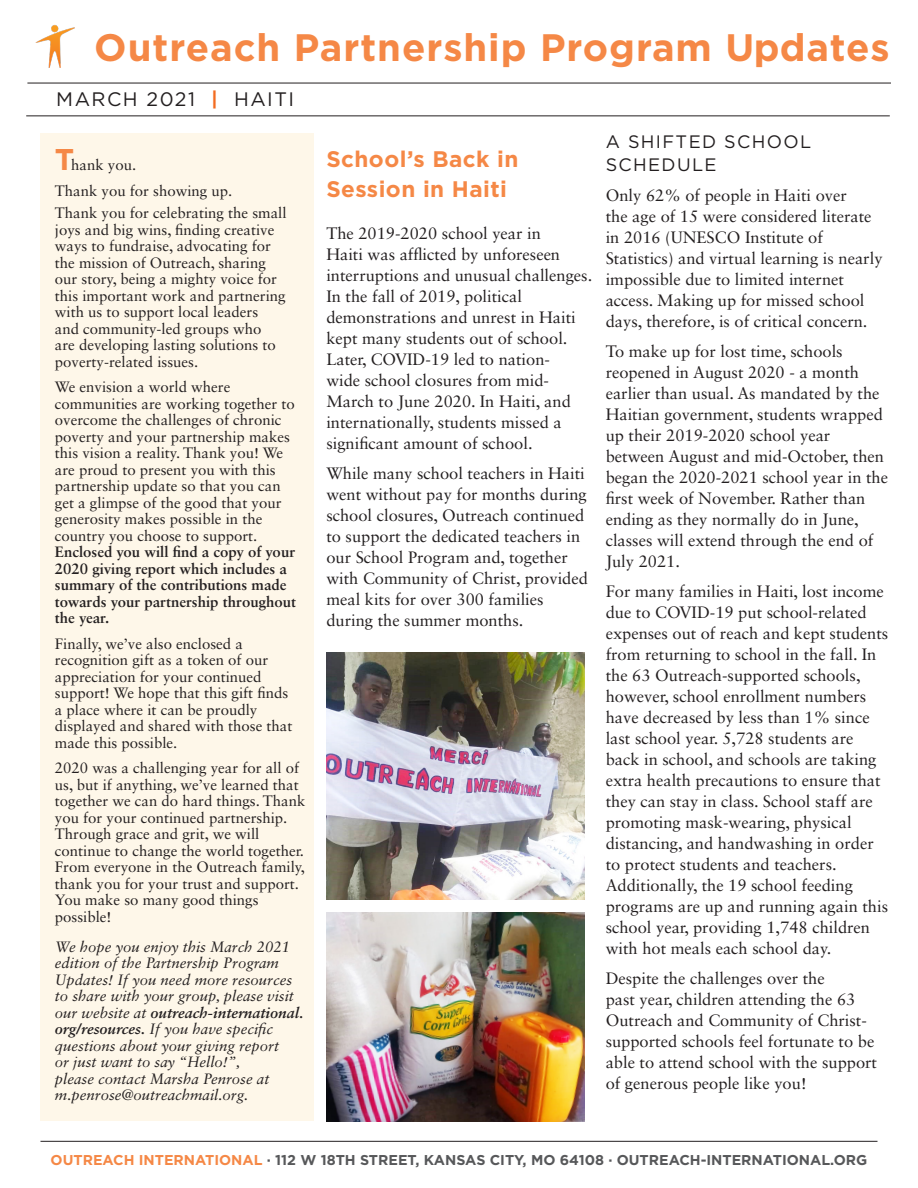
<style>
.page{position:relative;width:918px;height:1188px;background:#fff}
.page>*{position:absolute;margin:0;border:0;box-sizing:border-box;transform-origin:0 0}
.t1{font:700 38.25px "Gotham";letter-spacing:.025em;color:#f58846}
.t2{font:700 22.5px/30px "Gotham";letter-spacing:.02em;color:#f58846}
.t3{font:19.5px "Gotham";letter-spacing:.075em;color:#231f20}
.t4{font:18px "Gotham";letter-spacing:.075em;color:#231f20}
.t5{font:16.5px/21px "Sabon LT Std";color:#231f20}
.t6{font:15px/16.5px "Sabon LT Std";color:#231f20}
.t7{font:italic 15px/16.5px "Sabon LT Std";color:#231f20}
.t8{font:700 15px/16.5px "Sabon LT Std";color:#231f20}
.t9{font:700 14.25px "Gotham";color:#57585a}
.s1{font-weight:700;color:#f36c21}
.s2{font-family:"Gotham";font-weight:700;font-size:30px;color:#f58846}
.s3{font-weight:700}
.s4{color:#f58846}
</style>
<div class="page">
<img style="left:35px;top:25px;width:40px;height:43px">
<img style="left:326px;top:913px;width:258px;height:208px">
<img style="left:326px;top:652px;width:258px;height:248px">
<hr style="left:26px;top:116px;width:864px;height:1px;background:#231f20">
<hr style="left:27px;top:83px;width:864px;height:1px;background:#231f20">
<hr style="left:40px;top:1141px;width:838px;height:1px;background:#231f20">
<div style="left:40px;top:134px;width:274px;height:987px;background:#fef7e9"></div>
<p class="t1" style="left:94px;top:22px;width:797px">Outreach Partnership Program Updates</p>
<p class="t3" style="left:56px;top:86px;width:239px">MARCH 2021 <span class="s1">|</span> HAITI</p>
<p class="t6" style="left:55px;top:157px;width:83px"><span class="s2">T</span>hank you.</p>
<p class="t6" style="left:55px;top:182px;width:179px">Thank you for showing up.</p>
<p class="t6" style="left:55px;top:205px;width:233px">Thank you for celebrating the small joys and big wins, finding creative ways to fundraise, advocating for the mission of Outreach, sharing our story, being a mighty voice for this important work and partnering with us to support local leaders<br>and community-led groups who<br>are developing lasting solutions to poverty-related issues.</p>
<p class="t6" style="left:55px;top:379px;width:241px">We envision a world where communities are working together to overcome the challenges of chronic poverty and your partnership makes this vision a reality. Thank you! We are proud to present you with this partnership update so that you can get a glimpse of the good that your generosity makes possible in the country you choose to support.</p>
<p class="t8" style="left:55px;top:543px;width:243px">Enclosed you will find a copy of your<br>2020 giving report which includes a summary of the contributions made towards your partnership throughout the year.</p>
<p class="t6" style="left:55px;top:635px;width:239px">Finally, we’ve also enclosed a recognition gift as a token of our appreciation for your continued support! We hope that this gift finds a place where it can be proudly displayed and shared with those that made this possible.</p>
<p class="t6" style="left:55px;top:760px;width:252px">2020 was a challenging year for all of us, but if anything, we’ve learned that together we can do hard things. Thank you for your continued partnership.<br>Through grace and grit, we will continue to change the world together.<br>From everyone in the Outreach family, thank you for your trust and support.<br>You make so many good things possible!</p>
<p class="t7" style="left:55px;top:938px;width:250px">We hope you enjoy this March 2021 edition of the Partnership Program Updates! If you need more resources to share with your group, please visit our website at <span class="s3">outreach-international. org/resources.</span> If you have specific questions about your giving report<br>or just want to say “Hello!”,<br>please contact Marsha Penrose at m.penrose@outreachmail.org.</p>
<p class="t2" style="left:326px;top:143px;width:194px">School’s Back in<br>Session in Haiti</p>
<p class="t5" style="left:326px;top:222px;width:267px">The 2019-2020 school year in<br>Haiti was afflicted by unforeseen interruptions and unusual challenges.<br>In the fall of 2019, political demonstrations and unrest in Haiti kept many students out of school.<br>Later, COVID-19 led to nation-<br>wide school closures from mid-<br>March to June 2020. In Haiti, and internationally, students missed a significant amount of school.</p>
<p class="t5" style="left:326px;top:462px;width:263px">While many school teachers in Haiti went without pay for months during school closures, Outreach continued to support the dedicated teachers in our School Program and, together with Community of Christ, provided meal kits for over 300 families during the summer months.</p>
<p class="t4" style="left:606px;top:130px;width:207px">A SHIFTED SCHOOL</p>
<p class="t4" style="left:606px;top:153px;width:112px">SCHEDULE</p>
<p class="t5" style="left:606px;top:184px;width:278px">Only 62% of people in Haiti over<br>the age of 15 were considered literate in 2016 (UNESCO Institute of Statistics) and virtual learning is nearly impossible due to limited internet access. Making up for missed school days, therefore, is of critical concern.</p>
<p class="t5" style="left:606px;top:340px;width:284px">To make up for lost time, schools reopened in August 2020 - a month earlier than usual. As mandated by the Haitian government, students wrapped up their 2019-2020 school year between August and mid-October, then began the 2020-2021 school year in the first week of November. Rather than ending as they normally do in June, classes will extend through the end of July 2021.</p>
<p class="t5" style="left:606px;top:580px;width:284px">For many families in Haiti, lost income due to COVID-19 put school-related expenses out of reach and kept students from returning to school in the fall. In the 63 Outreach-supported schools, however, school enrollment numbers have decreased by less than 1% since last school year. 5,728 students are back in school, and schools are taking extra health precautions to ensure that they can stay in class. School staff are promoting mask-wearing, physical distancing, and handwashing in order to protect students and teachers.<br>Additionally, the 19 school feeding programs are up and running again this school year, providing 1,748 children with hot meals each school day.</p>
<p class="t5" style="left:606px;top:967px;width:273px">Despite the challenges over the<br>past year, children attending the 63<br>Outreach and Community of Christ&shy;supported schools feel fortunate to be able to attend school with the support of generous people like you!</p>
<p class="t9" style="left:51px;top:1150px;width:818px"><span class="s4">OUTREACH INTERNATIONAL</span> · 112 W 18TH STREET, KANSAS CITY, MO 64108 · OUTREACH-INTERNATIONAL.ORG</p>
</div>
